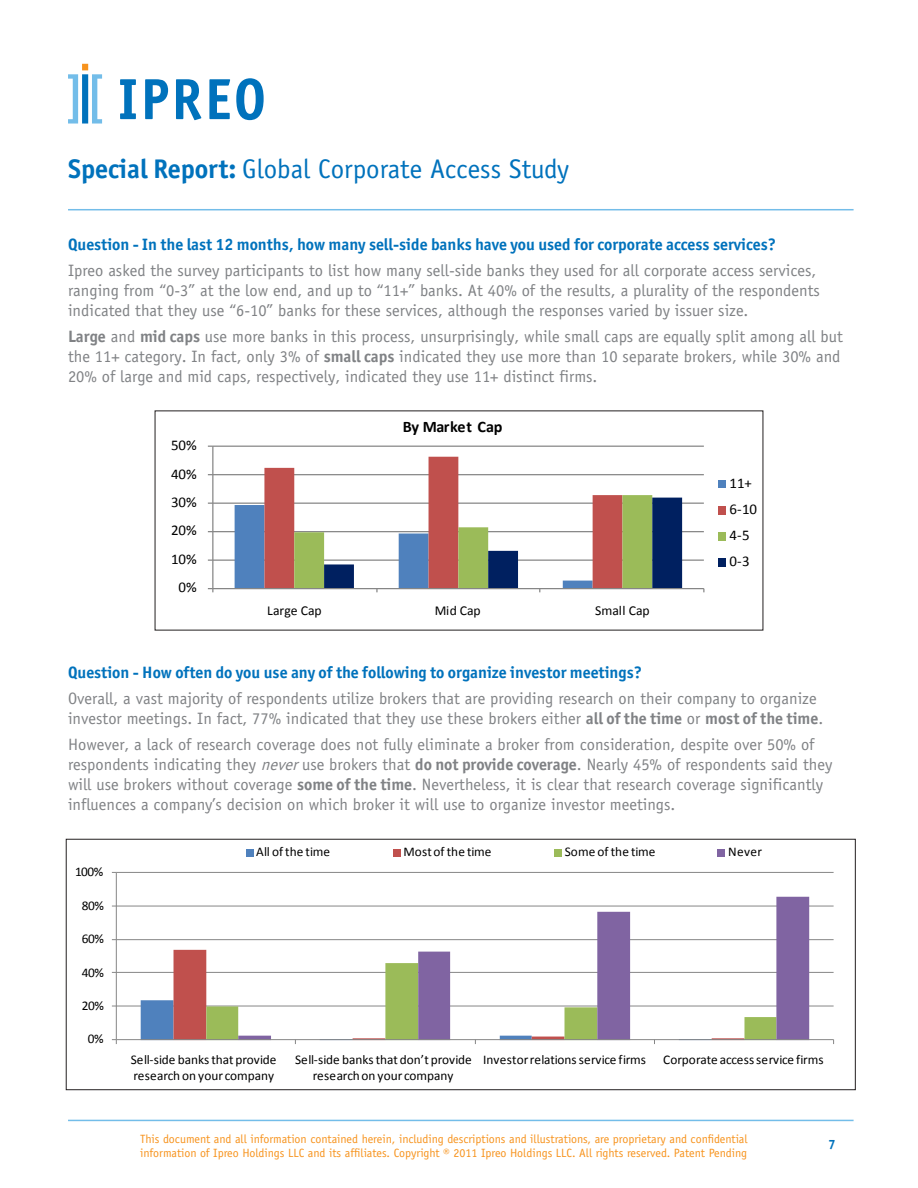
<style>
.page{position:relative;width:918px;height:1188px;background:#fff}
.page>*{position:absolute;margin:0;border:0;box-sizing:border-box;transform-origin:0 0}
.t1{font:27px "Officina Sans Std";color:#0072bc}
.bodyTextBullets{font:16.5px/19.8px "Officina Sans Std";color:#808285}
.bodyTextBullets-2{font:700 16.5px "Officina Sans ITC Std";color:#0072bc}
.t2{font:700 16.05px "Calibri";letter-spacing:-.02em;color:#000}
.t3{font:14.85px/26.1px "Calibri";letter-spacing:-.005em;color:#000}
.t4{font:13.65px "Calibri";letter-spacing:.005em;color:#000}
.t5{font:700 13.5px "Officina Sans ITC Std";color:#0072bc}
.t6{font:13.2px/15.9px "Calibri";letter-spacing:.005em;color:#000}
.t7{font:12px/14.4px "Officina Sans Std";color:#f7931d}
.s1{font-family:"Officina Sans ITC Std";font-weight:700}
.s2{font-style:italic}
</style>
<div class="page">
<svg style="left:120px;top:79px;width:16px;height:40px"></svg>
<svg style="left:145px;top:79px;width:23px;height:40px"></svg>
<svg style="left:176px;top:79px;width:25px;height:41px"></svg>
<svg style="left:209px;top:79px;width:21px;height:40px"></svg>
<svg style="left:236px;top:78px;width:28px;height:42px"></svg>
<svg style="left:68px;top:64px;width:34px;height:60px"></svg>
<hr style="left:68px;top:209px;width:786px;height:1px;background:#73bde9">
<hr style="left:68px;top:1120px;width:786px;height:1px;background:#73bde9">
<hr style="left:213px;top:560px;width:491px;height:1px;background:#868686">
<hr style="left:213px;top:531px;width:491px;height:1px;background:#868686">
<hr style="left:213px;top:503px;width:491px;height:1px;background:#868686">
<hr style="left:213px;top:474px;width:491px;height:1px;background:#868686">
<hr style="left:213px;top:446px;width:491px;height:1px;background:#868686">
<svg style="left:264px;top:457px;width:358px;height:38px"></svg>
<hr style="left:212px;top:446px;width:1px;height:143px;background:#868686">
<hr style="left:213px;top:588px;width:491px;height:1px;background:#868686">
<svg style="left:235px;top:495px;width:447px;height:97px"></svg>
<div style="left:718px;top:480px;width:8px;height:8px;background:#4f81bd"></div>
<div style="left:718px;top:506px;width:8px;height:9px;background:#c0504d"></div>
<div style="left:718px;top:532px;width:8px;height:9px;background:#9bbb59"></div>
<div style="left:718px;top:558px;width:8px;height:9px;background:#002060"></div>
<hr style="left:116px;top:1006px;width:718px;height:1px;background:#868686">
<hr style="left:116px;top:972px;width:718px;height:1px;background:#868686">
<hr style="left:116px;top:939px;width:718px;height:1px;background:#868686">
<hr style="left:116px;top:906px;width:718px;height:1px;background:#868686">
<hr style="left:116px;top:872px;width:718px;height:1px;background:#868686">
<div style="left:174px;top:950px;width:33px;height:50px;background:#c0504d"></div>
<svg style="left:238px;top:897px;width:571px;height:142px"></svg>
<hr style="left:116px;top:872px;width:1px;height:168px;background:#868686">
<hr style="left:116px;top:1039px;width:718px;height:1px;background:#868686">
<svg style="left:112px;top:1039px;width:5px;height:5px"></svg>
<svg style="left:141px;top:1000px;width:571px;height:44px"></svg>
<div style="left:246px;top:849px;width:7px;height:7px;background:#4f81bd"></div>
<div style="left:393px;top:849px;width:7px;height:7px;background:#c0504d"></div>
<div style="left:555px;top:849px;width:7px;height:7px;background:#9bbb59"></div>
<div style="left:718px;top:849px;width:7px;height:7px;background:#8064a2"></div>
<div style="left:66px;top:839px;width:790px;height:251px;border:1px solid #231f20"></div>
<p class="t1" style="left:68px;top:153px;width:503px"><span class="s1">Special Report:</span> Global Corporate Access Study</p>
<p class="bodyTextBullets-2" style="left:68px;top:234px;width:709px">Question - In the last 12 months, how many sell-side banks have you used for corporate access services?</p>
<p class="bodyTextBullets" style="left:68px;top:261px;width:753px">Ipreo asked the survey participants to list how many sell-side banks they used for all corporate access services, ranging from “0-3” at the low end, and up to “11+” banks. At 40% of the results, a plurality of the respondents indicated that they use “6-10” banks for these services, although the responses varied by issuer size.</p>
<p class="bodyTextBullets" style="left:68px;top:327px;width:776px"><span class="s1">Large</span> and <span class="s1">mid caps</span> use more banks in this process, unsurprisingly, while small caps are equally split among all but the 11+ category. In fact, only 3% of <span class="s1">small caps</span> indicated they use more than 10 separate brokers, while 30% and<br>20% of large and mid caps, respectively, indicated they use 11+ distinct firms.</p>
<p class="t3" style="left:171px;top:432px;width:27px">50%</p>
<p class="t3" style="left:171px;top:461px;width:27px">40%</p>
<p class="t3" style="left:171px;top:489px;width:27px">30%</p>
<p class="t3" style="left:171px;top:517px;width:27px">20%</p>
<p class="t3" style="left:171px;top:546px;width:27px">10%</p>
<p class="t3" style="left:179px;top:574px;width:20px">0%</p>
<p class="t2" style="left:403px;top:417px;width:101px">By Market Cap</p>
<p class="t4" style="left:267px;top:602px;width:56px">Large Cap</p>
<p class="t4" style="left:435px;top:602px;width:47px">Mid Cap</p>
<p class="t4" style="left:595px;top:602px;width:56px">Small Cap</p>
<p class="t3" style="left:730px;top:470px;width:29px">11+<br>6-10<br>4-5<br>0-3</p>
<p class="bodyTextBullets-2" style="left:68px;top:662px;width:575px">Question - How often do you use any of the following to organize investor meetings?</p>
<p class="bodyTextBullets" style="left:68px;top:689px;width:757px">Overall, a vast majority of respondents utilize brokers that are providing research on their company to organize investor meetings. In fact, 77% indicated that they use these brokers either <span class="s1">all of the time</span> or <span class="s1">most of the time</span>.</p>
<p class="bodyTextBullets" style="left:68px;top:735px;width:766px">However, a lack of research coverage does not fully eliminate a broker from consideration, despite over 50% of respondents indicating they <span class="s2">never</span>use brokers that <span class="s1">do not provide coverage</span>. Nearly 45% of respondents said they will use brokers without coverage <span class="s1">some of the time</span>. Nevertheless, it is clear that research coverage significantly influences a company’s decision on which broker it will use to organize investor meetings.</p>
<p class="t6" style="left:75px;top:864px;width:30px">100%</p>
<p class="t6" style="left:82px;top:897px;width:23px">80%</p>
<p class="t6" style="left:82px;top:931px;width:23px">60%</p>
<p class="t6" style="left:82px;top:964px;width:23px">40%</p>
<p class="t6" style="left:82px;top:998px;width:23px">20%</p>
<p class="t6" style="left:88px;top:1031px;width:17px">0%</p>
<p class="t6" style="left:256px;top:844px;width:75px">All of the time</p>
<p class="t6" style="left:403px;top:844px;width:90px">Most of the time</p>
<p class="t6" style="left:565px;top:844px;width:92px">Some of the time</p>
<p class="t6" style="left:728px;top:844px;width:35px">Never</p>
<p class="t6" style="left:131px;top:1052px;width:147px">Sell-side banks that provide research on your company</p>
<p class="t6" style="left:295px;top:1052px;width:178px;text-align:center">Sell-side banks that don’t provide research on your company</p>
<p class="t6" style="left:483px;top:1052px;width:164px">Investor relations service firms</p>
<p class="t6" style="left:663px;top:1052px;width:162px">Corporate access service firms</p>
<p class="t7" style="left:140px;top:1131px;width:609px">This document and all information contained herein, including descriptions and illustrations, are proprietary and confidential information of Ipreo Holdings LLC and its affiliates. Copyright ® 2011 Ipreo Holdings LLC. All rights reserved. Patent Pending</p>
<p class="t5" style="left:828px;top:1136px;width:9px">7</p>
</div>
